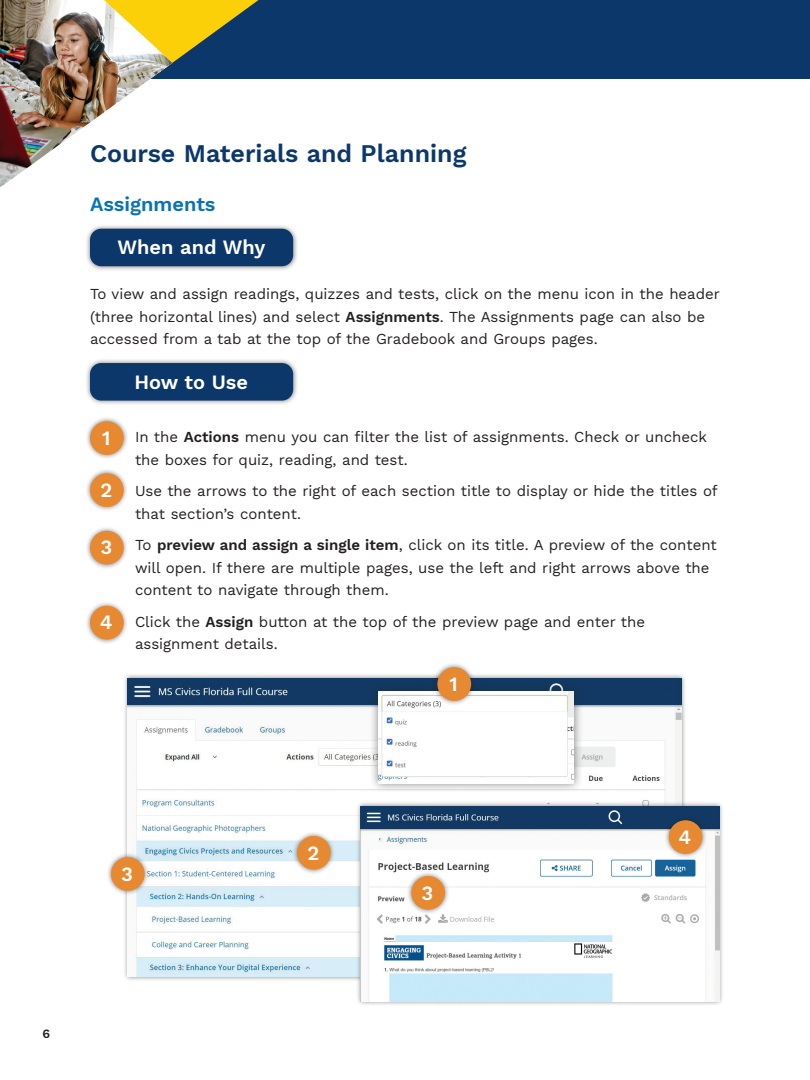
<style>
.page{position:relative;width:810px;height:1080px;background:#fff}
.page>*{position:absolute;margin:0;border:0;box-sizing:border-box;transform-origin:0 0}
.subhead_C{font:600 25px "Work Sans";color:#0b376b}
.Subhead_B{font:600 20px "Work Sans";color:#fff}
.Subhead_B-2{font:600 20px "Work Sans";color:#0972b4}
.Body{font:15px/22.5px "Work Sans";color:#231f20}
.t1{font:600 12.5px "Work Sans";color:#231f20}
.s1{font-weight:600}
</style>
<div class="page">
<div style="left:0;top:0;width:810px;height:79px;background:#0b376b"></div>
<svg style="left:172px;top:0;width:87px;height:63px"></svg>
<img style="left:0;top:0;width:172px;height:188px">
<div style="left:85px;top:224px;width:213px;height:47px;background:#231f20;opacity:.55"></div>
<div style="left:90px;top:229px;width:203px;height:37px;background:#0b376b;border-radius:11px"></div>
<div style="left:85px;top:358px;width:213px;height:48px;background:#231f20;opacity:.55"></div>
<div style="left:90px;top:363px;width:203px;height:38px;background:#0b376b;border-radius:11px"></div>
<div style="left:85px;top:416px;width:44px;height:44px;background:#231f20;opacity:.55"></div>
<div style="left:90px;top:421px;width:34px;height:34px;background:#e68930;border-radius:50%"></div>
<div style="left:85px;top:468px;width:44px;height:44px;background:#231f20;opacity:.55"></div>
<div style="left:90px;top:473px;width:34px;height:34px;background:#e68930;border-radius:50%"></div>
<div style="left:85px;top:526px;width:44px;height:43px;background:#231f20;opacity:.55"></div>
<div style="left:90px;top:531px;width:34px;height:33px;background:#e68930;border-radius:50%"></div>
<div style="left:85px;top:601px;width:44px;height:43px;background:#231f20;opacity:.55"></div>
<div style="left:90px;top:606px;width:34px;height:33px;background:#e68930;border-radius:50%"></div>
<div style="left:123px;top:673px;width:564px;height:309px;background:#231f20;opacity:.55"></div>
<img style="left:128px;top:678px;width:554px;height:299px">
<div style="left:369px;top:682px;width:214px;height:111px;background:#231f20;opacity:.55"></div>
<img style="left:378px;top:692px;width:196px;height:92px">
<div style="left:356px;top:801px;width:368px;height:205px;background:#231f20;opacity:.55"></div>
<img style="left:361px;top:806px;width:358px;height:195px">
<div style="left:432px;top:662px;width:44px;height:44px;background:#231f20;opacity:.55"></div>
<div style="left:437px;top:667px;width:34px;height:34px;background:#e68930;border-radius:50%"></div>
<div style="left:292px;top:831px;width:44px;height:44px;background:#231f20;opacity:.55"></div>
<div style="left:297px;top:836px;width:34px;height:34px;background:#e68930;border-radius:50%"></div>
<div style="left:106px;top:852px;width:44px;height:44px;background:#231f20;opacity:.55"></div>
<div style="left:111px;top:857px;width:34px;height:34px;background:#e68930;border-radius:50%"></div>
<div style="left:406px;top:871px;width:44px;height:44px;background:#231f20;opacity:.55"></div>
<div style="left:411px;top:876px;width:34px;height:34px;background:#e68930;border-radius:50%"></div>
<div style="left:664px;top:815px;width:43px;height:44px;background:#231f20;opacity:.55"></div>
<div style="left:669px;top:820px;width:33px;height:34px;background:#e68930;border-radius:50%"></div>
<p class="subhead_C" style="left:90px;top:135px;width:378px">Course Materials and Planning</p>
<p class="Subhead_B-2" style="left:90px;top:189px;width:127px">Assignments</p>
<p class="Subhead_B" style="left:117px;top:232px;width:150px">When and Why</p>
<p class="Body" style="left:90px;top:282px;width:631px">To view and assign readings, quizzes and tests, click on the menu icon in the header (three horizontal lines) and select <span class="s1">Assignments</span>. The Assignments page can also be accessed from a tab at the top of the Gradebook and Groups pages.</p>
<p class="Subhead_B" style="left:102px;top:423px;width:10px">1</p>
<p class="Subhead_B" style="left:100px;top:475px;width:13px">2</p>
<p class="Subhead_B" style="left:100px;top:533px;width:13px">3</p>
<p class="Subhead_B" style="left:100px;top:608px;width:14px">4</p>
<p class="Subhead_B" style="left:134px;top:367px;width:115px">How to Use</p>
<p class="Body" style="left:135px;top:425px;width:573px">In the <span class="s1">Actions</span> menu you can filter the list of assignments. Check or uncheck the boxes for quiz, reading, and test.</p>
<p class="Body" style="left:135px;top:479px;width:584px">Use the arrows to the right of each section title to display or hide the titles of that section’s content.</p>
<p class="Body" style="left:135px;top:533px;width:583px">To <span class="s1">preview and assign a single item</span>, click on its title. A preview of the content will open. If there are multiple pages, use the left and right arrows above the content to navigate through them.</p>
<p class="Body" style="left:135px;top:610px;width:512px">Click the <span class="s1">Assign</span> button at the top of the preview page and enter the assignment details.</p>
<p class="Subhead_B" style="left:449px;top:669px;width:10px">1</p>
<p class="t1" style="left:42px;top:1024px;width:9px">6</p>
<p class="Subhead_B" style="left:121px;top:859px;width:13px">3</p>
<p class="Subhead_B" style="left:307px;top:838px;width:13px">2</p>
<p class="Subhead_B" style="left:422px;top:878px;width:13px">3</p>
<p class="Subhead_B" style="left:679px;top:822px;width:14px">4</p>
</div>
